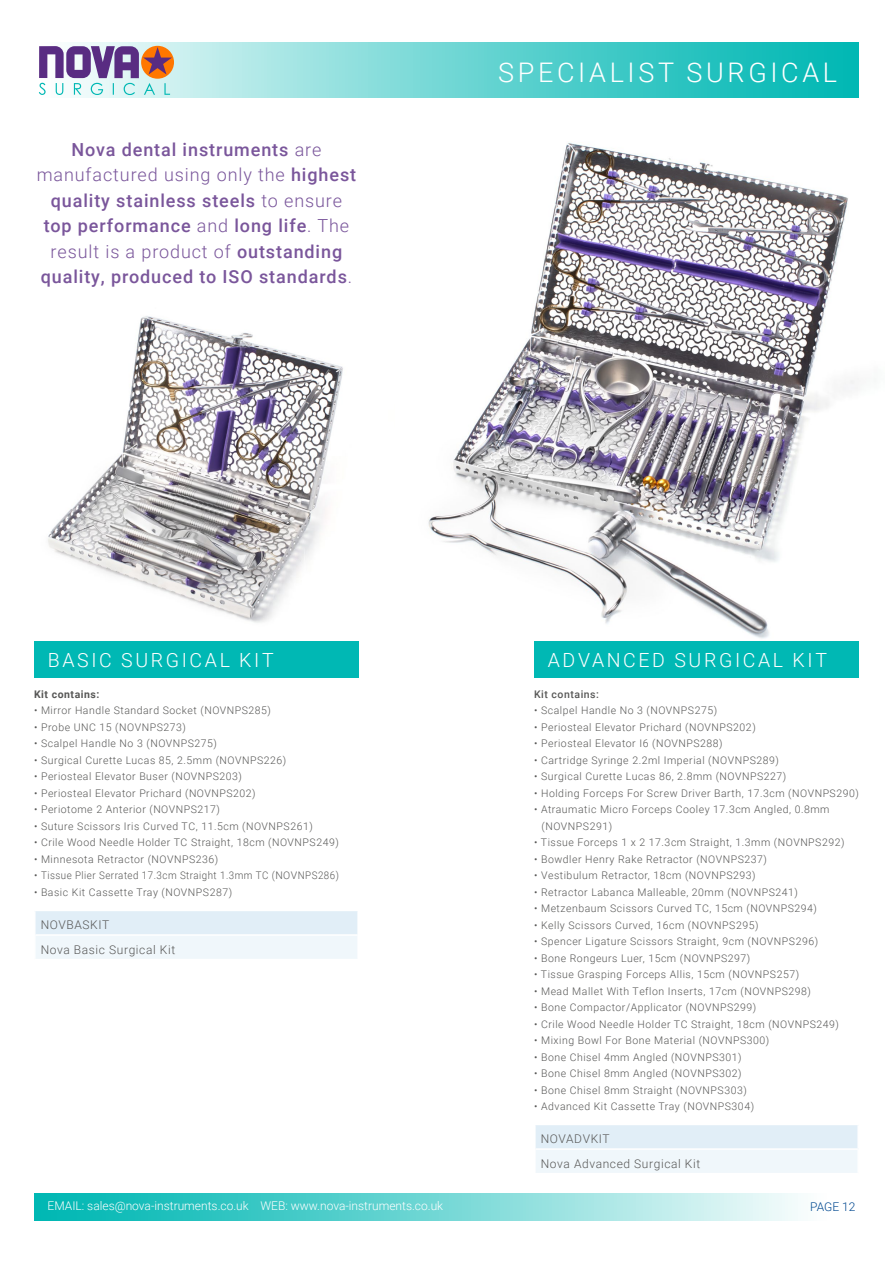
<style>
.page{position:relative;width:893px;height:1263px;background:#fff}
.page>*{position:absolute;margin:0;border:0;box-sizing:border-box;transform-origin:0 0}
.t1{font:300 27px "Roboto";letter-spacing:.135em;color:#fff}
.t2{font:300 19.5px "Roboto";letter-spacing:.135em;color:#fff}
.t3{font:500 18px/25.5px "Roboto";letter-spacing:.05em;color:#7a569b;text-align:center}
.t4{font:300 12px "Roboto";color:#fff}
.t5{font:300 12px/24.6px "Roboto";letter-spacing:.05em;color:#575756}
.t6{font:300 12px "Roboto";color:#004890}
.t7{font:300 10.5px/16.5px "Roboto";letter-spacing:.05em;color:#575756}
.t8{font:500 10.5px "Roboto";letter-spacing:.05em;color:#575756}
.t9{font:700 10.5px "Roboto";letter-spacing:.05em;color:#575756}
.s1{font-weight:300}
</style>
<div class="page">
<img style="left:48px;top:316px;width:295px;height:307px">
<div style="left:34px;top:43px;width:825px;height:55px;background:linear-gradient(to right,#f9fdfc,#00b4b0)"></div>
<div style="left:34px;top:1193px;width:825px;height:27px;background:linear-gradient(to right,#00b4af,#fff)"></div>
<img style="left:428px;top:142px;width:427px;height:497px">
<svg style="left:141px;top:46px;width:33px;height:33px"></svg>
<svg style="left:39px;top:46px;width:133px;height:49px;background:#aa9bb2"></svg>
<div style="left:34px;top:641px;width:325px;height:37px;background:#00b8b4"></div>
<div style="left:534px;top:641px;width:325px;height:37px;background:#00b8b4"></div>
<div style="left:535px;top:1124px;width:323px;height:25px;background:#e1eef7"></div>
<div style="left:535px;top:1149px;width:323px;height:24px;background:#f0f7fb"></div>
<hr style="left:534px;top:1124px;width:325px;height:1px;background:#fff">
<hr style="left:857px;top:1125px;width:2px;height:23px;background:#fff">
<hr style="left:536px;top:1148px;width:323px;height:2px;background:#fff">
<hr style="left:857px;top:1150px;width:2px;height:23px;background:#fff">
<hr style="left:534px;top:1125px;width:2px;height:24px;background:#fff">
<hr style="left:534px;top:1149px;width:2px;height:24px;background:#fff">
<div style="left:35px;top:910px;width:323px;height:25px;background:#e1eef7"></div>
<div style="left:35px;top:935px;width:323px;height:24px;background:#f0f7fb"></div>
<hr style="left:34px;top:910px;width:325px;height:1px;background:#fff">
<hr style="left:357px;top:911px;width:2px;height:23px;background:#fff">
<hr style="left:36px;top:934px;width:323px;height:2px;background:#fff">
<hr style="left:357px;top:936px;width:2px;height:23px;background:#fff">
<hr style="left:34px;top:911px;width:2px;height:24px;background:#fff">
<hr style="left:34px;top:935px;width:2px;height:24px;background:#fff">
<h3 class="t3" style="left:37px;top:136px;width:321px">Nova dental instruments <span class="s1">are manufactured using only the</span> highest quality stainless steels <span class="s1">to ensure </span>top performance <span class="s1">and</span> long life<span class="s1">. The result is a product of</span> outstanding quality, produced to ISO standards<span class="s1">.</span></h3>
<h1 class="t1" style="left:498px;top:53px;width:340px">SPECIALIST SURGICAL</h1>
<h2 class="t2" style="left:48px;top:646px;width:227px">BASIC SURGICAL KIT</h2>
<h2 class="t2" style="left:548px;top:646px;width:281px">ADVANCED SURGICAL KIT</h2>
<p class="t8" style="left:534px;top:687px;width:66px">Kit contains:</p>
<p class="t7" style="left:534px;top:702px;width:185px">• Scalpel Handle No 3 (NOVNPS275)</p>
<p class="t7" style="left:534px;top:718px;width:223px">• Periosteal Elevator Prichard (NOVNPS202)</p>
<p class="t7" style="left:534px;top:735px;width:190px">• Periosteal Elevator I6 (NOVNPS288)</p>
<p class="t7" style="left:534px;top:751px;width:246px">• Cartridge Syringe 2.2ml Imperial (NOVNPS289)</p>
<p class="t7" style="left:534px;top:768px;width:254px">• Surgical Curette Lucas 86, 2.8mm (NOVNPS227)</p>
<p class="t7" style="left:534px;top:784px;width:326px">• Holding Forceps For Screw Driver Barth, 17.3cm (NOVNPS290)</p>
<p class="t7" style="left:542px;top:801px;width:289px;text-indent:-7px">• Atraumatic Micro Forceps Cooley 17.3cm Angled, 0.8mm (NOVNPS291)</p>
<p class="t7" style="left:534px;top:834px;width:312px">• Tissue Forceps 1 x 2 17.3cm Straight, 1.3mm (NOVNPS292)</p>
<p class="t7" style="left:534px;top:850px;width:234px">• Bowdler Henry Rake Retractor (NOVNPS237)</p>
<p class="t7" style="left:534px;top:867px;width:223px">• Vestibulum Retractor, 18cm (NOVNPS293)</p>
<p class="t7" style="left:534px;top:883px;width:265px">• Retractor Labanca Malleable, 20mm (NOVNPS241)</p>
<p class="t7" style="left:534px;top:900px;width:284px">• Metzenbaum Scissors Curved TC, 15cm (NOVNPS294)</p>
<p class="t7" style="left:534px;top:916px;width:226px">• Kelly Scissors Curved, 16cm (NOVNPS295)</p>
<p class="t7" style="left:534px;top:933px;width:286px">• Spencer Ligature Scissors Straight, 9cm (NOVNPS296)</p>
<p class="t7" style="left:534px;top:949px;width:218px">• Bone Rongeurs Luer, 15cm (NOVNPS297)</p>
<p class="t7" style="left:534px;top:966px;width:266px">• Tissue Grasping Forceps Allis, 15cm (NOVNPS257)</p>
<p class="t7" style="left:534px;top:982px;width:278px">• Mead Mallet With Teflon Inserts, 17cm (NOVNPS298)</p>
<p class="t7" style="left:534px;top:999px;width:224px">• Bone Compactor/Applicator (NOVNPS299)</p>
<p class="t7" style="left:534px;top:1015px;width:306px">• Crile Wood Needle Holder TC Straight, 18cm (NOVNPS249)</p>
<p class="t7" style="left:534px;top:1032px;width:237px">• Mixing Bowl For Bone Material (NOVNPS300)</p>
<p class="t7" style="left:534px;top:1048px;width:209px">• Bone Chisel 4mm Angled (NOVNPS301)</p>
<p class="t7" style="left:534px;top:1065px;width:209px">• Bone Chisel 8mm Angled (NOVNPS302)</p>
<p class="t7" style="left:534px;top:1081px;width:214px">• Bone Chisel 8mm Straight (NOVNPS303)</p>
<p class="t7" style="left:534px;top:1098px;width:221px">• Advanced Kit Cassette Tray (NOVNPS304)</p>
<p class="t9" style="left:34px;top:686px;width:67px">Kit contains:</p>
<p class="t7" style="left:34px;top:702px;width:238px">• Mirror Handle Standard Socket (NOVNPS285)</p>
<p class="t7" style="left:34px;top:718px;width:153px">• Probe UNC 15 (NOVNPS273)</p>
<p class="t7" style="left:34px;top:735px;width:185px">• Scalpel Handle No 3 (NOVNPS275)</p>
<p class="t7" style="left:34px;top:751px;width:254px">• Surgical Curette Lucas 85, 2.5mm (NOVNPS226)</p>
<p class="t7" style="left:34px;top:768px;width:210px">• Periosteal Elevator Buser (NOVNPS203)</p>
<p class="t7" style="left:34px;top:784px;width:223px">• Periosteal Elevator Prichard (NOVNPS202)</p>
<p class="t7" style="left:34px;top:801px;width:187px">• Periotome 2 Anterior (NOVNPS217)</p>
<p class="t7" style="left:34px;top:817px;width:280px">• Suture Scissors Iris Curved TC, 11.5cm (NOVNPS261)</p>
<p class="t7" style="left:34px;top:834px;width:306px">• Crile Wood Needle Holder TC Straight, 18cm (NOVNPS249)</p>
<p class="t7" style="left:34px;top:850px;width:186px">• Minnesota Retractor (NOVNPS236)</p>
<p class="t7" style="left:34px;top:867px;width:306px">• Tissue Plier Serrated 17.3cm Straight 1.3mm TC (NOVNPS286)</p>
<p class="t7" style="left:34px;top:883px;width:200px">• Basic Kit Cassette Tray (NOVNPS287)</p>
<p class="t5" style="left:41px;top:912px;width:136px">NOVBASKIT<br>Nova Basic Surgical Kit</p>
<p class="t5" style="left:541px;top:1126px;width:161px">NOVADVKIT<br>Nova Advanced Surgical Kit</p>
<p class="t4" style="left:48px;top:1197px;width:397px">EMAIL: sales@nova-instruments.co.uk WEB: www.nova-instruments.co.uk</p>
<p class="t6" style="left:810px;top:1198px;width:47px">PAGE 12</p>
</div>
